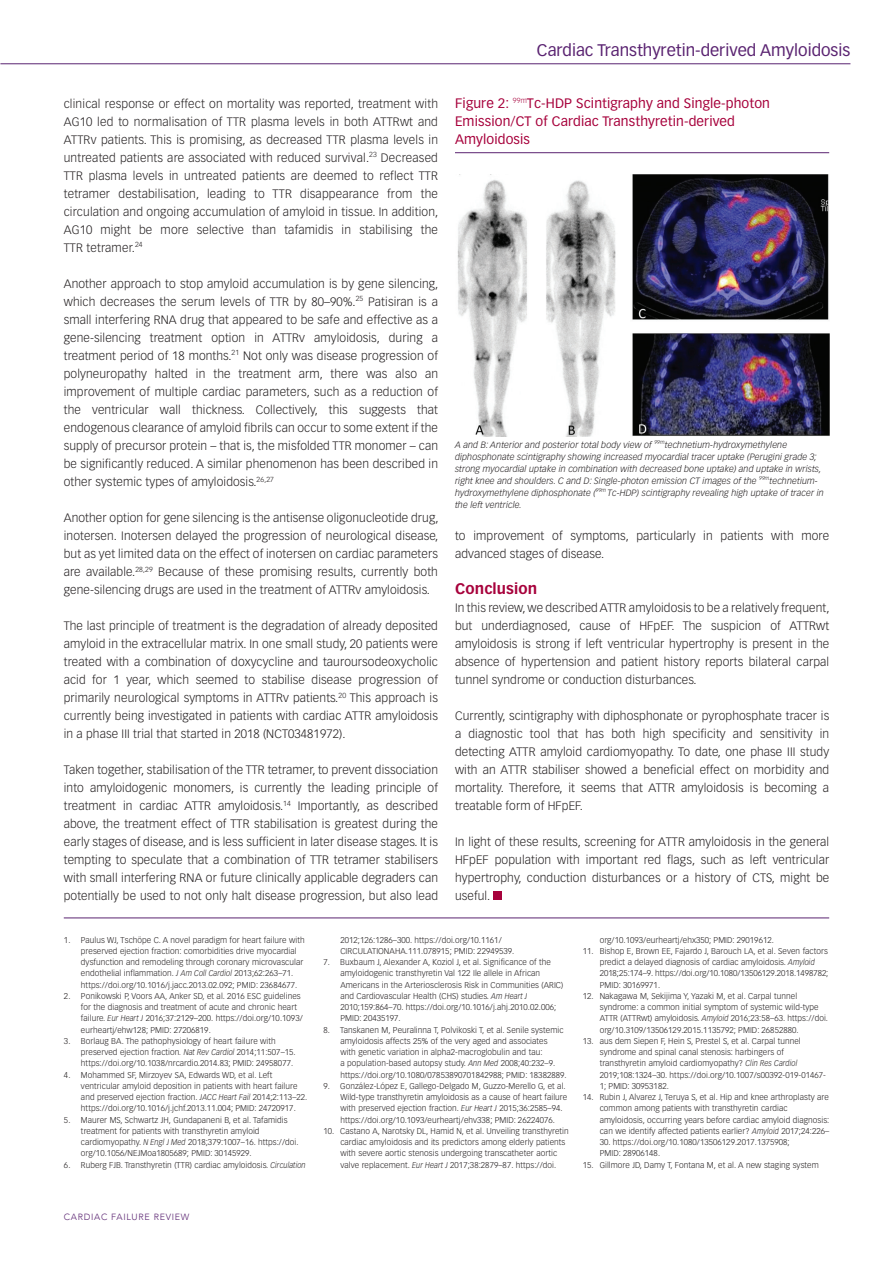
<style>
.page{position:relative;width:893px;height:1263px;background:#fff}
.page>*{position:absolute;margin:0;border:0;box-sizing:border-box;transform-origin:0 0}
.t1{font:16.5px "Vectora LT Std";color:#5a2371}
._09a_HEADING_A{font:700 15px "Vectora LT Std";letter-spacing:.01em;color:#a7023c}
._11_FIG-TABLE_HEADIN{font:13.5px/18px "Vectora LT Std";letter-spacing:.01em;color:#a7023c}
._10_BODY_TEXT{font:300 12px/18px "Vectora LT Std";letter-spacing:.01em;color:#231f20;text-align:justify}
._11a_CAPTION_FIG-TAB{font:italic 300 9px/12px "Vectora LT Std";letter-spacing:.01em;color:#231f20}
.t2{font:300 9px "Avenir";letter-spacing:.08em;color:#5a2371}
.t3{font:300 8.25px/11.2px "Vectora LT Std";letter-spacing:.01em;color:#231f20}
.s1{font-style:italic}
</style>
<div class="page">
<hr style="left:0;top:64px;width:850px;height:1px;background:#5a2371">
<div style="left:493px;top:892px;width:9px;height:8px;background:#a7023c"></div>
<hr style="left:455px;top:152px;width:374px;height:1px;background:#5a2371">
<img style="left:457px;top:174px;width:372px;height:262px">
<hr style="left:64px;top:918px;width:765px;height:1px;background:#5a2371">
<p class="_10_BODY_TEXT" style="left:64px;top:95px;width:376px">clinical response or effect on mortality was reported, treatment with AG10 led to normalisation of TTR plasma levels in both ATTRwt and ATTRv patients. This is promising, as decreased TTR plasma levels in untreated patients are associated with reduced survival.<sup>23</sup> Decreased TTR plasma levels in untreated patients are deemed to reflect TTR tetramer destabilisation, leading to TTR disappearance from the circulation and ongoing accumulation of amyloid in tissue. In addition, AG10 might be more selective than tafamidis in stabilising the TTR tetramer.<sup>24</sup></p>
<p class="_10_BODY_TEXT" style="left:64px;top:275px;width:376px">Another approach to stop amyloid accumulation is by gene silencing, which decreases the serum levels of TTR by 80–90%.<sup>25</sup> Patisiran is a small interfering RNA drug that appeared to be safe and effective as a gene-silencing treatment option in ATTRv amyloidosis, during a treatment period of 18 months.<sup>21</sup> Not only was disease progression of polyneuropathy halted in the treatment arm, there was also an improvement of multiple cardiac parameters, such as a reduction of the ventricular wall thickness. Collectively, this suggests that endogenous clearance of amyloid fibrils can occur to some extent if the supply of precursor protein – that is, the misfolded TTR monomer – can be significantly reduced. A similar phenomenon has been described in other systemic types of amyloidosis.<sup>26,27</sup></p>
<p class="_10_BODY_TEXT" style="left:64px;top:509px;width:376px">Another option for gene silencing is the antisense oligonucleotide drug, inotersen. Inotersen delayed the progression of neurological disease, but as yet limited data on the effect of inotersen on cardiac parameters are available.<sup>28,29</sup> Because of these promising results, currently both gene-silencing drugs are used in the treatment of ATTRv amyloidosis.</p>
<p class="_10_BODY_TEXT" style="left:64px;top:617px;width:376px">The last principle of treatment is the degradation of already deposited amyloid in the extracellular matrix. In one small study, 20 patients were treated with a combination of doxycycline and tauroursodeoxycholic acid for 1 year, which seemed to stabilise disease progression of primarily neurological symptoms in ATTRv patients.<sup>20</sup> This approach is currently being investigated in patients with cardiac ATTR amyloidosis in a phase III trial that started in 2018 (NCT03481972).</p>
<p class="_10_BODY_TEXT" style="left:64px;top:761px;width:376px">Taken together, stabilisation of the TTR tetramer, to prevent dissociation into amyloidogenic monomers, is currently the leading principle of treatment in cardiac ATTR amyloidosis.<sup>14</sup> Importantly, as described above, the treatment effect of TTR stabilisation is greatest during the early stages of disease, and is less sufficient in later disease stages. It is tempting to speculate that a combination of TTR tetramer stabilisers with small interfering RNA or future clinically applicable degraders can potentially be used to not only halt disease progression, but also lead</p>
<h1 class="t1" style="left:537px;top:41px;width:315px">Cardiac Transthyretin-derived Amyloidosis</h1>
<p class="_11_FIG-TABLE_HEADIN" style="left:455px;top:94px;width:317px">Figure 2: <sup>99m</sup>Tc-HDP Scintigraphy and Single-photon<br>Emission/CT of Cardiac Transthyretin-derived<br>Amyloidosis</p>
<p class="_11a_CAPTION_FIG-TAB" style="left:455px;top:438px;width:370px">A and B: Anterior and posterior total body view of <sup>99m</sup>technetium-hydroxymethylene diphosphonate scintigraphy showing increased myocardial tracer uptake (Perugini grade 3; strong myocardial uptake in combination with decreased bone uptake) and uptake in wrists, right knee and shoulders. C and D: Single-photon emission CT images of the <sup>99m</sup>technetium&shy;hydroxymethylene diphosphonate (<sup>99m</sup> Tc-HDP) scintigraphy revealing high uptake of tracer in the left ventricle.</p>
<p class="_10_BODY_TEXT" style="left:455px;top:527px;width:376px">to improvement of symptoms, particularly in patients with more advanced stages of disease.</p>
<p class="_09a_HEADING_A" style="left:455px;top:580px;width:84px">Conclusion</p>
<p class="_10_BODY_TEXT" style="left:455px;top:599px;width:376px">In this review, we described ATTR amyloidosis to be a relatively frequent, but underdiagnosed, cause of HFpEF. The suspicion of ATTRwt amyloidosis is strong if left ventricular hypertrophy is present in the absence of hypertension and patient history reports bilateral carpal tunnel syndrome or conduction disturbances.</p>
<p class="_10_BODY_TEXT" style="left:455px;top:707px;width:376px">Currently, scintigraphy with diphosphonate or pyrophosphate tracer is a diagnostic tool that has both high specificity and sensitivity in detecting ATTR amyloid cardiomyopathy. To date, one phase III study with an ATTR stabiliser showed a beneficial effect on morbidity and mortality. Therefore, it seems that ATTR amyloidosis is becoming a treatable form of HFpEF.</p>
<p class="_10_BODY_TEXT" style="left:455px;top:833px;width:376px">In light of these results, screening for ATTR amyloidosis in the general HFpEF population with important red flags, such as left ventricular hypertrophy, conduction disturbances or a history of CTS, might be useful.</p>
<p class="t3" style="left:81px;top:934px;width:225px;text-indent:-17px">1. Paulus WJ, Tschöpe C. A novel paradigm for heart failure with preserved ejection fraction: comorbidities drive myocardial dysfunction and remodeling through coronary microvascular endothelial inflammation. <span class="s1">J Am Coll Cardiol</span> 2013;62:263–71. https://doi.org/10.1016/j.jacc.2013.02.092; PMID: 23684677.</p>
<p class="t3" style="left:81px;top:990px;width:223px;text-indent:-17px">2. Ponikowski P, Voors AA, Anker SD, et al. 2016 ESC guidelines for the diagnosis and treatment of acute and chronic heart failure. <span class="s1">Eur Heart J</span> 2016;37:2129–200. https://doi.org/10.1093/ eurheartj/ehw128; PMID: 27206819.</p>
<p class="t3" style="left:81px;top:1035px;width:216px;text-indent:-17px">3. Borlaug BA. The pathophysiology of heart failure with preserved ejection fraction<span class="s1">. Nat Rev Cardiol</span> 2014;11:507–15. https://doi.org/10.1038/nrcardio.2014.83; PMID: 24958077.</p>
<p class="t3" style="left:81px;top:1069px;width:228px;text-indent:-17px">4. Mohammed SF, Mirzoyev SA, Edwards WD, et al. Left ventricular amyloid deposition in patients with heart failure and preserved ejection fraction. <span class="s1">JACC Heart Fail</span> 2014;2:113–22. https://doi.org/10.1016/j.jchf.2013.11.004; PMID: 24720917.</p>
<p class="t3" style="left:81px;top:1114px;width:219px;text-indent:-17px">5. Maurer MS, Schwartz JH, Gundapaneni B, et al. Tafamidis treatment for patients with transthyretin amyloid cardiomyopathy. <span class="s1">N Engl J Med</span> 2018;379:1007–16. https://doi. org/10.1056/NEJMoa1805689; PMID: 30145929.</p>
<p class="t3" style="left:64px;top:1159px;width:243px">6. Ruberg FJB. Transthyretin (TTR) cardiac amyloidosis. <span class="s1">Circulation</span></p>
<p class="t3" style="left:340px;top:934px;width:176px">2012;126:1286–300. https://doi.org/10.1161/<br>CIRCULATIONAHA.111.078915; PMID: 22949539.</p>
<p class="t3" style="left:340px;top:956px;width:224px;text-indent:-17px">7. Buxbaum J, Alexander A, Koziol J, et al. Significance of the amyloidogenic transthyretin Val 122 Ile allele in African Americans in the Arteriosclerosis Risk in Communities (ARIC) and Cardiovascular Health (CHS) studies. <span class="s1">Am Heart J </span>2010;159:864–70. https://doi.org/10.1016/j.ahj.2010.02.006; PMID: 20435197.</p>
<p class="t3" style="left:340px;top:1024px;width:228px;text-indent:-17px">8. Tanskanen M, Peuralinna T, Polvikoski T, et al. Senile systemic amyloidosis affects 25% of the very aged and associates<br>with genetic variation in alpha2-macroglobulin and tau:<br>a population-based autopsy study. <span class="s1">Ann Med</span> 2008;40:232–9. https://doi.org/10.1080/07853890701842988; PMID: 18382889.</p>
<p class="t3" style="left:340px;top:1080px;width:228px;text-indent:-17px">9. González-López E, Gallego-Delgado M, Guzzo-Merello G, et al.<br>Wild-type transthyretin amyloidosis as a cause of heart failure with preserved ejection fraction. <span class="s1">Eur Heart J</span> 2015;36:2585–94. https://doi.org/10.1093/eurheartj/ehv338; PMID: 26224076.</p>
<p class="t3" style="left:340px;top:1125px;width:230px;text-indent:-17px">10. Castano A, Narotsky DL, Hamid N, et al. Unveiling transthyretin cardiac amyloidosis and its predictors among elderly patients with severe aortic stenosis undergoing transcatheter aortic valve replacement. <span class="s1">Eur Heart J</span> 2017;38:2879–87. https://doi.</p>
<p class="t3" style="left:600px;top:934px;width:176px">org/10.1093/eurheartj/ehx350; PMID: 29019612.</p>
<p class="t3" style="left:600px;top:945px;width:230px;text-indent:-17px">11. Bishop E, Brown EE, Fajardo J, Barouch LA, et al. Seven factors predict a delayed diagnosis of cardiac amyloidosis. <span class="s1">Amyloid </span>2018;25:174–9. https://doi.org/10.1080/13506129.2018.1498782; PMID: 30169971.</p>
<p class="t3" style="left:600px;top:990px;width:230px;text-indent:-17px">12. Nakagawa M, Sekijima Y, Yazaki M, et al. Carpal tunnel syndrome: a common initial symptom of systemic wild-type ATTR (ATTRwt) amyloidosis. <span class="s1">Amyloid</span> 2016;23:58–63. https://doi. org/10.3109/13506129.2015.1135792; PMID: 26852880.</p>
<p class="t3" style="left:600px;top:1035px;width:228px;text-indent:-17px">13. aus dem Siepen F, Hein S, Prestel S, et al. Carpal tunnel syndrome and spinal canal stenosis: harbingers of transthyretin amyloid cardiomyopathy? <span class="s1">Clin Res Cardiol </span>2019;108:1324–30. https://doi.org/10.1007/s00392-019-01467- 1; PMID: 30953182.</p>
<p class="t3" style="left:600px;top:1091px;width:231px;text-indent:-17px">14. Rubin J, Alvarez J, Teruya S, et al. Hip and knee arthroplasty are common among patients with transthyretin cardiac amyloidosis, occurring years before cardiac amyloid diagnosis: can we identify affected patients earlier? <span class="s1">Amyloid</span> 2017;24:226–</p>
<p class="t3" style="left:600px;top:1136px;width:191px">30. https://doi.org/10.1080/13506129.2017.1375908;<br>PMID: 28906148.</p>
<p class="t3" style="left:583px;top:1159px;width:238px">15. Gillmore JD, Damy T, Fontana M, et al. A new staging system</p>
<p class="t2" style="left:64px;top:1211px;width:127px">CARDIAC FAILURE REVIEW</p>
</div>
